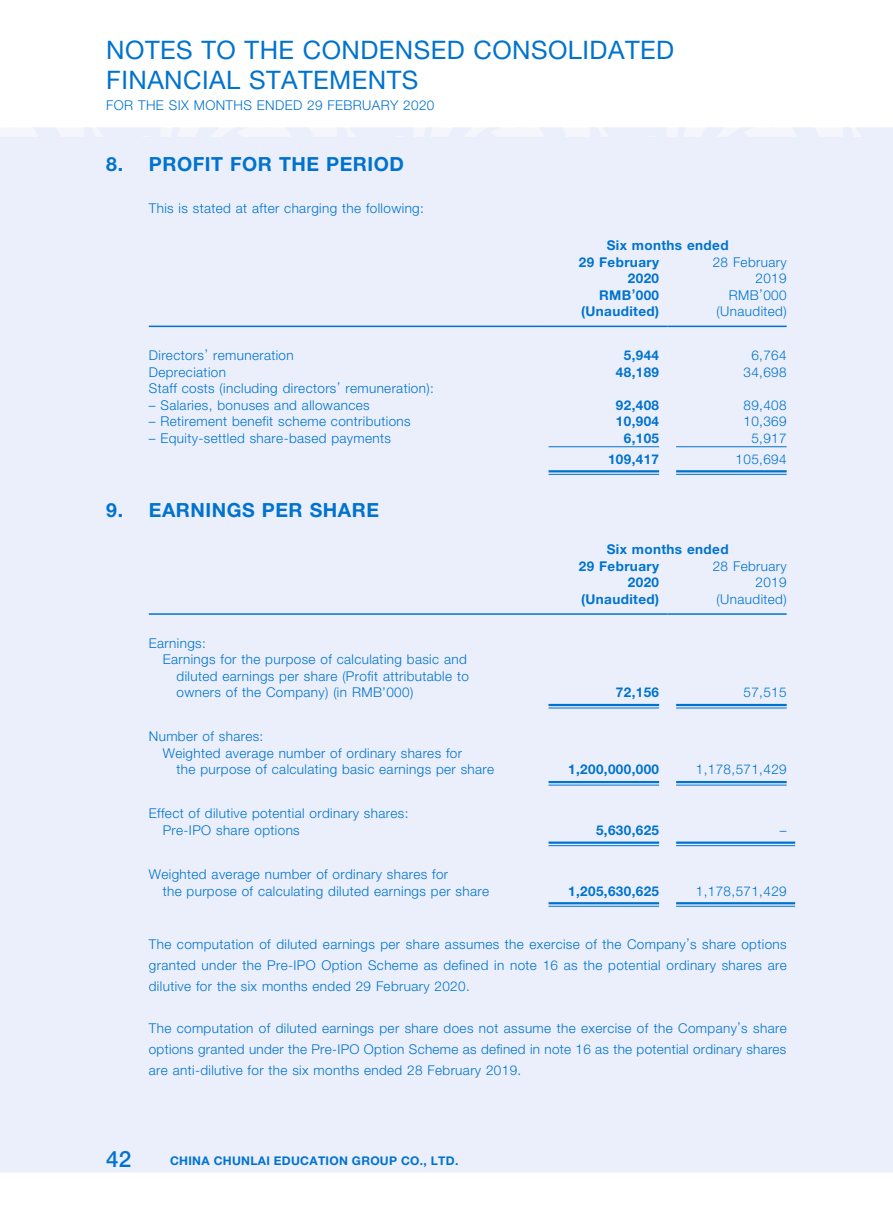
<style>
.page{position:relative;width:893px;height:1212px;background:#fff}
.page>*{position:absolute;margin:0;border:0;box-sizing:border-box;transform-origin:0 0}
.t1{font:25.5px/30px "Helvetica Neue LT Std";letter-spacing:.02em;color:#0073ce}
.t2{font:500 22.5px "Helvetica Neue LT Std";color:#0073ce}
.t3{font:700 19.5px "Helvetica Neue LT Std";letter-spacing:.03em;color:#0073ce}
.t4{font:300 13.5px/16.5px "Helvetica Neue LT Std";letter-spacing:.03em;color:#0073ce;text-align:right}
.t5{font:700 13.5px "Helvetica Neue LT Std";letter-spacing:.03em;color:#0073ce}
.t6{font:700 12px "Helvetica Neue LT Std";letter-spacing:.025em;color:#0073ce}
</style>
<div class="page">
<div style="left:0;top:136px;width:893px;height:1012px;background:#ebeffb"></div>
<div style="left:0;top:128px;width:893px;height:8px;background:#edf1fb"></div>
<div style="left:0;top:1148px;width:893px;height:25px;background:#ebeffb"></div>
<hr style="left:149px;top:326px;width:391px;height:1px;background:#0073ce">
<hr style="left:540px;top:326px;width:128px;height:1px;background:#0073ce">
<hr style="left:668px;top:326px;width:119px;height:1px;background:#0073ce">
<hr style="left:549px;top:446px;width:110px;height:1px;background:#0073ce">
<hr style="left:676px;top:446px;width:111px;height:1px;background:#0073ce">
<hr style="left:549px;top:470px;width:110px;height:2px;background:#0073ce">
<hr style="left:549px;top:474px;width:110px;height:1px;background:#0073ce">
<hr style="left:676px;top:470px;width:111px;height:2px;background:#0073ce">
<hr style="left:676px;top:474px;width:111px;height:1px;background:#0073ce">
<hr style="left:149px;top:613px;width:391px;height:2px;background:#0073ce">
<hr style="left:540px;top:613px;width:128px;height:2px;background:#0073ce">
<hr style="left:668px;top:613px;width:119px;height:2px;background:#0073ce">
<hr style="left:549px;top:704px;width:110px;height:2px;background:#0073ce">
<hr style="left:549px;top:708px;width:110px;height:1px;background:#0073ce">
<hr style="left:676px;top:704px;width:111px;height:2px;background:#0073ce">
<hr style="left:676px;top:708px;width:111px;height:1px;background:#0073ce">
<hr style="left:549px;top:781px;width:110px;height:2px;background:#0073ce">
<hr style="left:549px;top:785px;width:110px;height:1px;background:#0073ce">
<hr style="left:676px;top:781px;width:111px;height:2px;background:#0073ce">
<hr style="left:676px;top:785px;width:111px;height:1px;background:#0073ce">
<hr style="left:549px;top:841px;width:110px;height:3px;background:#0073ce">
<hr style="left:549px;top:845px;width:110px;height:1px;background:#0073ce">
<hr style="left:676px;top:841px;width:119px;height:3px;background:#0073ce">
<hr style="left:676px;top:845px;width:119px;height:1px;background:#0073ce">
<hr style="left:549px;top:902px;width:110px;height:2px;background:#0073ce">
<hr style="left:549px;top:906px;width:110px;height:1px;background:#0073ce">
<hr style="left:676px;top:902px;width:119px;height:2px;background:#0073ce">
<hr style="left:676px;top:906px;width:119px;height:1px;background:#0073ce">
<h1 class="t1" style="left:106px;top:35px;width:569px">NOTES TO THE CONDENSED CONSOLIDATED<br>FINANCIAL STATEMENTS</h1>
<p class="t4" style="left:106px;top:97px;width:330px">FOR THE SIX MONTHS ENDED 29 FEBRUARY 2020</p>
<h3 class="t3" style="left:106px;top:151px;width:18px">8.</h3>
<h3 class="t3" style="left:106px;top:498px;width:18px">9.</h3>
<h3 class="t3" style="left:149px;top:151px;width:257px">PROFIT FOR THE PERIOD</h3>
<p class="t4" style="left:149px;top:199px;width:277px">This is stated at after charging the following:</p>
<p class="t4" style="left:149px;top:347px;width:146px">Directors’ remuneration</p>
<p class="t4" style="left:149px;top:363px;width:286px;text-align:left">Depreciation<br>Staff costs (including directors’ remuneration :(</p>
<p class="t4" style="left:149px;top:396px;width:222px">– Salaries, bonuses and allowances</p>
<p class="t4" style="left:149px;top:413px;width:263px">– Retirement benefit scheme contributions</p>
<p class="t4" style="left:149px;top:429px;width:244px">– Equity-settled share-based payments</p>
<h3 class="t3" style="left:149px;top:498px;width:232px">EARNINGS PER SHARE</h3>
<p class="t4" style="left:149px;top:634px;width:59px">Earnings:</p>
<p class="t4" style="left:163px;top:651px;width:306px">Earnings for the purpose of calculating basic and</p>
<p class="t4" style="left:177px;top:667px;width:294px">diluted earnings per share (Profit attributable to</p>
<p class="t4" style="left:382px;top:683px;width:5px">‘</p>
<p class="t4" style="left:177px;top:684px;width:238px">owners of the Company) (in RMB 000(</p>
<p class="t4" style="left:163px;top:728px;width:301px;text-align:left;text-indent:-14px">Number of shares:<br>Weighted average number of ordinary shares for</p>
<p class="t4" style="left:177px;top:761px;width:319px">the purpose of calculating basic earnings per share</p>
<p class="t4" style="left:149px;top:805px;width:261px">Effect of dilutive potential ordinary shares:</p>
<p class="t4" style="left:163px;top:822px;width:139px">Pre-IPO share options</p>
<p class="t4" style="left:149px;top:866px;width:301px">Weighted average number of ordinary shares for</p>
<p class="t5" style="left:607px;top:237px;width:123px">Six months ended</p>
<p class="t5" style="left:579px;top:253px;width:82px">29 February</p>
<p class="t5" style="left:628px;top:270px;width:33px">2020</p>
<p class="t4" style="left:713px;top:253px;width:75px">28 February<br>2019<br>RMB 000</p>
<p class="t5" style="left:632px;top:286px;width:5px">’</p>
<p class="t4" style="left:759px;top:285px;width:5px">‘</p>
<p class="t5" style="left:599px;top:286px;width:62px">RMB 000</p>
<p class="t5" style="left:581px;top:303px;width:80px">(Unaudited)</p>
<p class="t4" style="left:717px;top:303px;width:72px">(Unaudited(</p>
<p class="t5" style="left:624px;top:347px;width:37px">5,944</p>
<p class="t4" style="left:751px;top:347px;width:37px">6,764</p>
<p class="t5" style="left:616px;top:363px;width:45px">48,189</p>
<p class="t4" style="left:743px;top:363px;width:45px">34,698</p>
<p class="t5" style="left:616px;top:396px;width:45px">92,408</p>
<p class="t4" style="left:743px;top:396px;width:45px">89,408</p>
<p class="t5" style="left:616px;top:413px;width:45px">10,904</p>
<p class="t4" style="left:743px;top:413px;width:45px">10,369</p>
<p class="t5" style="left:624px;top:429px;width:37px">6,105</p>
<p class="t4" style="left:751px;top:429px;width:37px">5,917</p>
<p class="t5" style="left:608px;top:450px;width:53px">109,417</p>
<p class="t4" style="left:736px;top:450px;width:53px">105,694</p>
<p class="t5" style="left:607px;top:541px;width:123px">Six months ended</p>
<p class="t5" style="left:579px;top:557px;width:82px">29 February</p>
<p class="t5" style="left:628px;top:574px;width:33px">2020</p>
<p class="t4" style="left:713px;top:557px;width:75px">28 February<br>2019 (Unaudited(</p>
<p class="t5" style="left:581px;top:590px;width:80px">(Unaudited)</p>
<p class="t5" style="left:616px;top:684px;width:45px">72,156</p>
<p class="t4" style="left:743px;top:684px;width:45px">57,515</p>
<p class="t5" style="left:568px;top:761px;width:92px">1,200,000,000</p>
<p class="t4" style="left:696px;top:761px;width:92px">1,178,571,429</p>
<p class="t5" style="left:596px;top:822px;width:65px">5,630,625</p>
<p class="t4" style="left:780px;top:822px;width:8px">–</p>
<p class="t4" style="left:163px;top:882px;width:328px">the purpose of calculating diluted earnings per share</p>
<p class="t4" style="left:149px;top:933px;width:639px;line-height:21px;text-align:justify">The computation of diluted earnings per share assumes the exercise of the Company s’ share options granted under the Pre-IPO Option Scheme as defined in note 16 as the potential ordinary shares are dilutive for the six months ended 29 February 2020.</p>
<p class="t4" style="left:149px;top:1017px;width:639px;line-height:21px;text-align:justify">The computation of diluted earnings per share does not assume the exercise of the Company s’ share options granted under the Pre-IPO Option Scheme as defined in note 16 as the potential ordinary shares are anti-dilutive for the six months ended 28 February 2019.</p>
<p class="t5" style="left:568px;top:882px;width:92px">1,205,630,625</p>
<p class="t4" style="left:696px;top:882px;width:92px">1,178,571,429</p>
<h2 class="t2" style="left:106px;top:1146px;width:27px">42</h2>
<p class="t6" style="left:170px;top:1153px;width:290px">CHINA CHUNLAI EDUCATION GROUP CO., LTD.</p>
</div>
